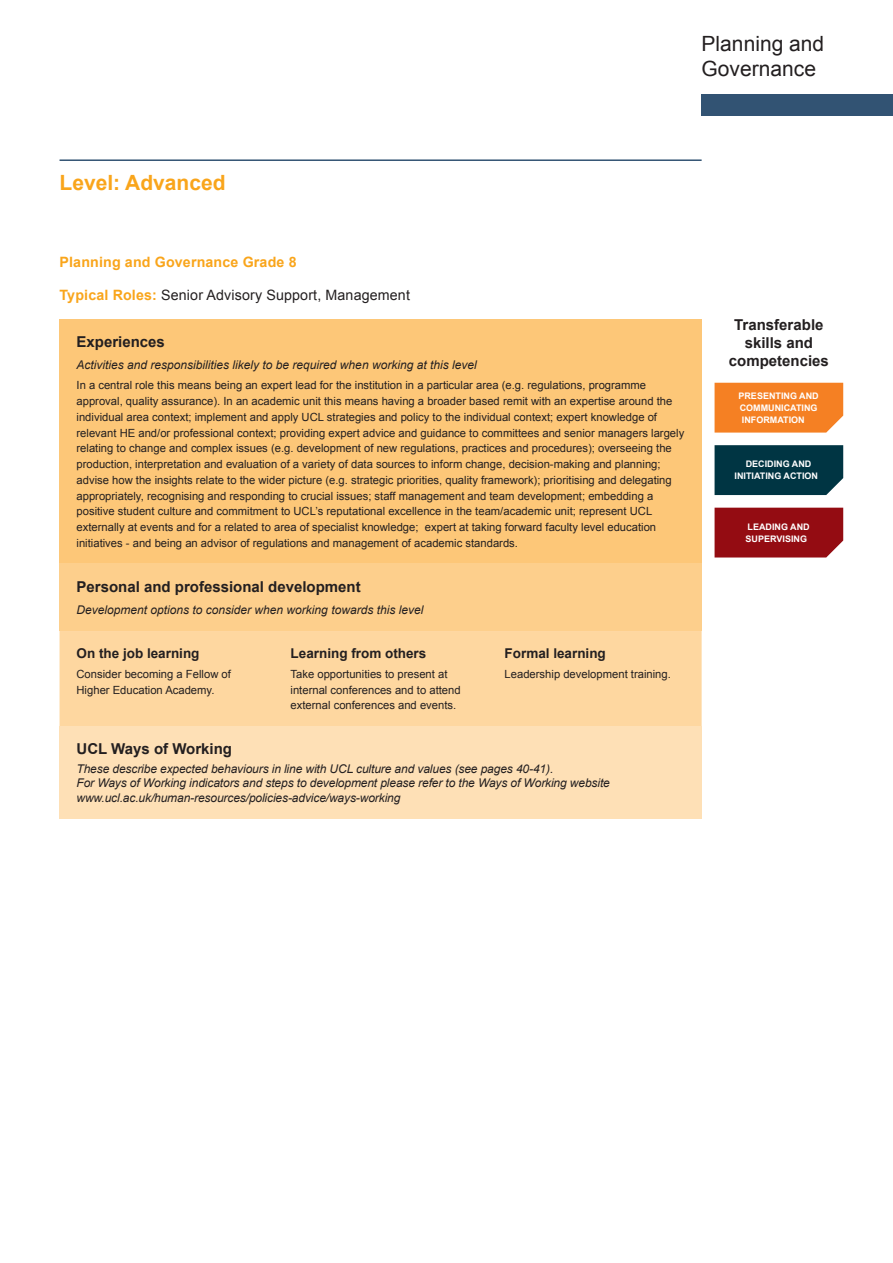
<style>
.page{position:relative;width:893px;height:1263px;background:#fff}
.page>*{position:absolute;margin:0;border:0;box-sizing:border-box;transform-origin:0 0}
.t1{font:21px/25.2px "Arial";color:#231f20}
.t2{font:700 21px "Arial";color:#f9a51b}
.t3{font:700 15px/18px "Arial";color:#231f20;text-align:center}
.t4{font:14.25px "Arial";letter-spacing:.01em;color:#231f20}
.t5{font:700 14.25px "Arial";letter-spacing:.01em;color:#f9a51b}
.t6{font:700 13.5px "Arial";color:#231f20}
.t7{font:italic 12px/14.4px "Arial";letter-spacing:-.01em;color:#231f20}
.t8{font:11.25px/15.8px "Arial";color:#231f20}
.t9{font:700 9px/12px "Arial";color:#fff}
.s1{font-weight:700;color:#f9a51b}
</style>
<div class="page">
<div style="left:702px;top:95px;width:191px;height:21px;background:#325373"></div>
<hr style="left:60px;top:159px;width:642px;height:2px;background:#325373">
<div style="left:60px;top:319px;width:642px;height:245px;background:#fdc778"></div>
<div style="left:60px;top:564px;width:642px;height:67px;background:#fdcf8c"></div>
<div style="left:60px;top:631px;width:642px;height:95px;background:#fed7a0"></div>
<div style="left:60px;top:726px;width:642px;height:93px;background:#fee0b6"></div>
<div style="left:715px;top:508px;width:128px;height:49px;background:#940c12"></div>
<div style="left:715px;top:383px;width:128px;height:50px;background:#f58023"></div>
<div style="left:715px;top:445px;width:128px;height:50px;background:#003543"></div>
<h1 class="t1" style="left:702px;top:31px;width:124px">Planning and<br>Governance</h1>
<h1 class="t2" style="left:60px;top:169px;width:168px">Level: Advanced</h1>
<p class="t5" style="left:60px;top:252px;width:239px">Planning and Governance Grade 8</p>
<p class="t4" style="left:60px;top:286px;width:352px"><span class="s1">Typical Roles:</span> Senior Advisory Support, Management</p>
<h2 class="t3" style="left:77px;top:333px;width:90px">Experiences</h2>
<p class="t7" style="left:77px;top:358px;width:402px">Activities and responsibilities likely to be required when working at this level</p>
<p class="t8" style="left:77px;top:378px;width:609px">In a central role this means being an expert lead for the institution in a particular area (e.g. regulations, programme approval, quality assurance). In an academic unit this means having a broader based remit with an expertise around the individual area context; implement and apply UCL strategies and policy to the individual context; expert knowledge of relevant HE and/or professional context; providing expert advice and guidance to committees and senior managers largely relating to change and complex issues (e.g. development of new regulations, practices and procedures); overseeing the production, interpretation and evaluation of a variety of data sources to inform change, decision-making and planning; advise how the insights relate to the wider picture (e.g. strategic priorities, quality framework); prioritising and delegating appropriately, recognising and responding to crucial issues; staff management and team development; embedding a positive student culture and commitment to UCL’s reputational excellence in the team/academic unit; represent UCL externally at events and for a related to area of specialist knowledge; expert at taking forward faculty level education initiatives - and being an advisor of regulations and management of academic standards.</p>
<h2 class="t3" style="left:77px;top:578px;width:286px">Personal and professional development</h2>
<p class="t7" style="left:77px;top:603px;width:348px">Development options to consider when working towards this level</p>
<p class="t6" style="left:77px;top:644px;width:125px">On the job learning</p>
<p class="t8" style="left:77px;top:666px;width:156px">Consider becoming a Fellow of<br>Higher Education Academy.</p>
<p class="t6" style="left:291px;top:644px;width:137px">Learning from others</p>
<p class="t8" style="left:291px;top:666px;width:172px">Take opportunities to present at internal conferences and to attend external conferences and events.</p>
<p class="t6" style="left:505px;top:644px;width:103px">Formal learning</p>
<p class="t8" style="left:505px;top:666px;width:168px">Leadership development training.</p>
<h2 class="t3" style="left:77px;top:740px;width:157px">UCL Ways of Working</h2>
<p class="t7" style="left:77px;top:762px;width:535px">These describe expected behaviours in line with UCL culture and values (see pages 40-41).<br>For Ways of Working indicators and steps to development please refer to the Ways of Working website www.ucl.ac.uk/human-resources/policies-advice/ways-working</p>
<h2 class="t3" style="left:729px;top:316px;width:102px">Transferable skills and competencies</h2>
<p class="t9" style="left:738px;top:390px;width:82px">PRESENTING AND<br>COMMUNICATING<br>INFORMATION</p>
<p class="t9" style="left:735px;top:458px;width:85px;text-align:center">DECIDING AND<br>INITIATING ACTION</p>
<p class="t9" style="left:746px;top:521px;width:66px">LEADING AND<br>SUPERVISING</p>
</div>
